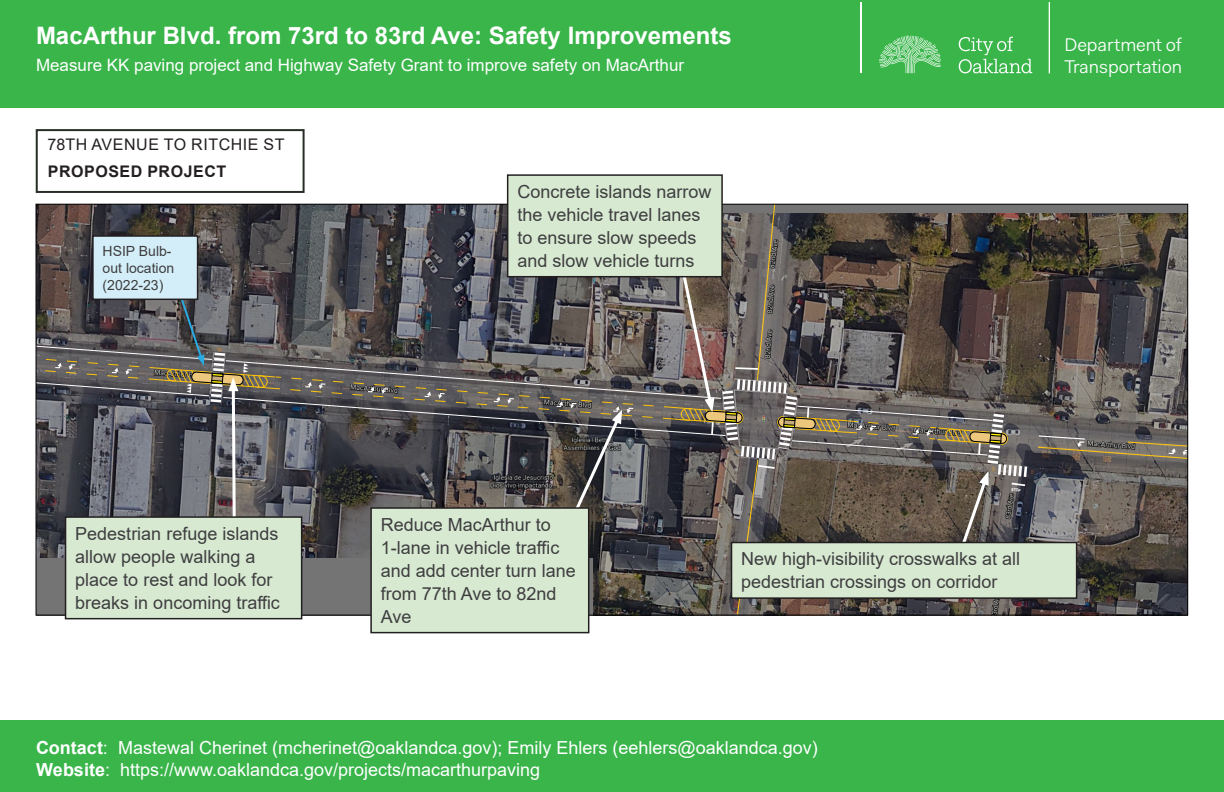
<style>
.page{position:relative;width:1224px;height:792px;background:#fff}
.page>*{position:absolute;margin:0;border:0;box-sizing:border-box;transform-origin:0 0}
.t1{font:700 24px "Arial";color:#fff}
.t2{font:18.5px/22.2px "Fakt Pro Blond";color:#fff}
.Callout_text{font:18px/23px "Arial";color:#3e3e3f}
.t3{font:18px/21.6px "Arial";color:#fff}
.t4{font:17px "Arial";color:#fff}
.Header_2{font:16px "Arial";letter-spacing:.035em;color:#231f20}
.Header_2-2{font:700 16px "Arial";letter-spacing:.035em;color:#231f20}
.Callout_text-2{font:14px/16.8px "Arial";color:#3e3e3f}
.t5{font:700 4.3px "Arial Narrow";color:#fff}
.s1{font-weight:700}
.s2{font-style:inherit}
</style>
<div class="page">
<div style="left:0;top:0;width:1224px;height:108px;background:#39b54a"></div>
<svg style="left:879px;top:35px;width:62px;height:38px"></svg>
<svg style="left:959px;top:37px;width:73px;height:36px"></svg>
<hr style="left:860px;top:38px;width:1px;height:35px;background:#fff">
<hr style="left:860px;top:2px;width:1px;height:36px;background:#fff">
<hr style="left:1049px;top:2px;width:1px;height:71px;background:#fff">
<div style="left:0;top:720px;width:1224px;height:72px;background:#39b54a"></div>
<div style="left:65px;top:516px;width:237px;height:103px;border:2px solid #231f20"></div>
<div style="left:36px;top:129px;width:269px;height:64px;background:#fff;border:2px solid #272e26"></div>
<div style="left:508px;top:175px;width:214px;height:102px;background:#d8e9d2"></div>
<div style="left:507px;top:174px;width:216px;height:103px;border:2px solid #231f20"></div>
<div style="left:371px;top:508px;width:218px;height:125px;background:#d8e9d2"></div>
<div style="left:370px;top:507px;width:219px;height:126px;border:2px solid #231f20"></div>
<svg style="left:36px;top:204px;width:1152px;height:411px;background:#6f6e69"></svg>
<div style="left:93px;top:236px;width:105px;height:63px;background:#d4eef9"></div>
<div style="left:92px;top:235px;width:106px;height:65px;border:2px solid #231f20"></div>
<h1 class="t1" style="left:36px;top:19px;width:697px">MacArthur Blvd. from 73rd to 83rd Ave: Safety Improvements</h1>
<p class="t4" style="left:36px;top:53px;width:650px">Measure KK paving project and Highway Safety Grant to improve safety on MacArthur</p>
<p class="Header_2" style="left:48px;top:134px;width:239px">78TH AVENUE TO RITCHIE ST</p>
<p class="Header_2-2" style="left:48px;top:160px;width:180px">PROPOSED PROJECT</p>
<p class="Callout_text-2" style="left:103px;top:243px;width:73px">HSIP Bulb&shy;out location (2022-23)</p>
<p class="Callout_text" style="left:517px;top:180px;width:196px">Concrete islands narrow the vehicle travel lanes to ensure slow speeds and slow vehicle turns</p>
<p class="t2" style="left:1065px;top:34px;width:119px">Department of<br>Transportation</p>
<p class="Callout_text" style="left:75px;top:522px;width:206px">Pedestrian refuge islands allow people walking a place to rest and look for breaks in oncoming traffic</p>
<p class="Callout_text" style="left:381px;top:513px;width:197px">Reduce MacArthur to<br>1-lane in vehicle traffic and add center turn lane from 77th Ave to 82nd<br>Ave</p>
<p class="t5" style="left:1012px;top:486px;width:11px;rotate:8deg">STOP</p>
<p class="Callout_text" style="left:741px;top:547px;width:281px">New high-visibility crosswalks at all pedestrian crossings on corridor</p>
<p class="t3" style="left:36px;top:737px;width:783px"><span class="s1">Contact</span>: <span class="s2">Mastewal Cherinet (mcherinet@oaklandca.gov);</span> Emily Ehlers <span class="s2">(</span>eehlers@oaklandca.gov<span class="s2">)<br></span><span class="s1">Website</span>: https://www.oaklandca.gov/projects/<span class="s2">macarthurpaving</span></p>
</div>
